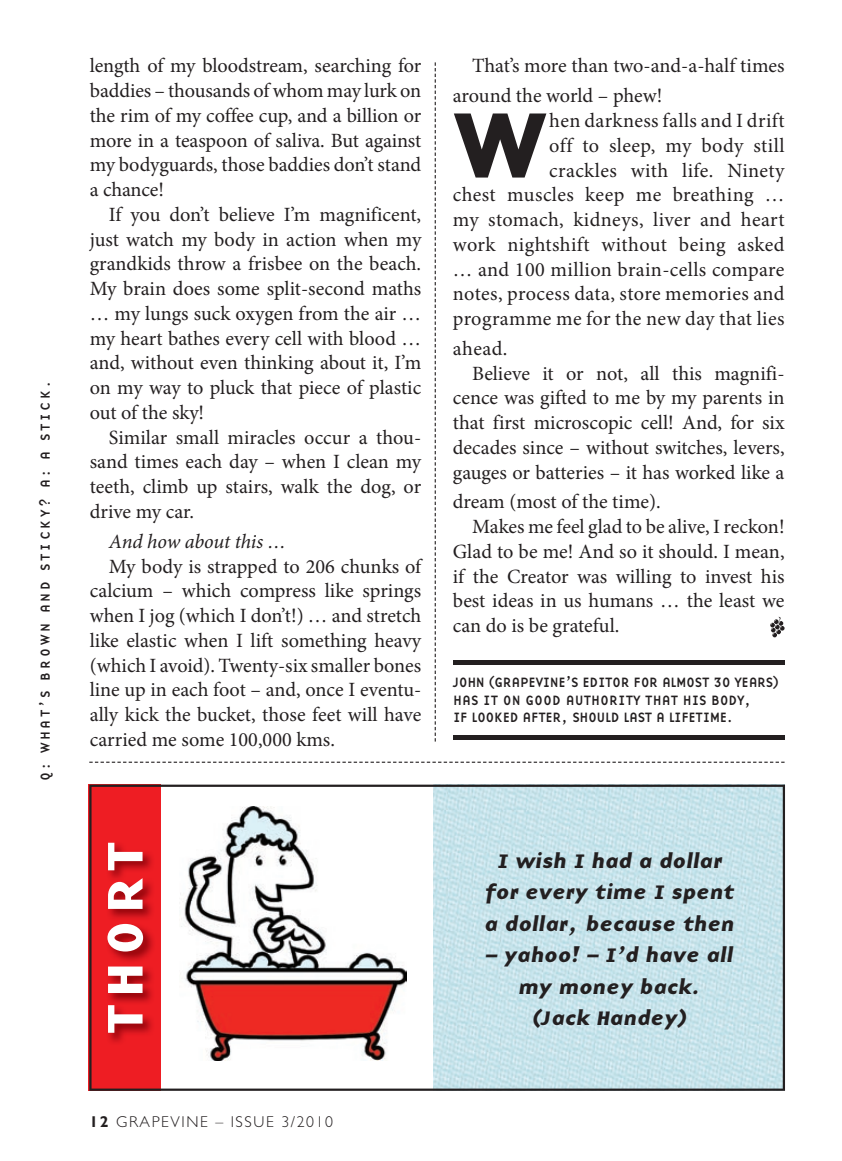
<style>
.page{position:relative;width:842px;height:1161px;background:#fff}
.page>*{position:absolute;margin:0;border:0;box-sizing:border-box;transform-origin:0 0}
.t1{font:94.5px "Base Nine B";color:#231f20}
.t2{font:51.75px "Base Nine SCB";letter-spacing:.145em;color:#fff}
.t3{font:20.25px/24.8px "Minion Pro";color:#231f20;text-align:justify}
.t4{font:20.25px/24.8px "Minion Pro";letter-spacing:.02em;color:#231f20;text-align:right}
.t5{font:20.25px/31.5px "Base Nine BI";color:#231f20;text-align:center}
.t6{font:italic 20.25px "Minion Pro";letter-spacing:-.01em;color:#231f20}
.t7{font:300 15.75px "Gill Sans";letter-spacing:.1em;color:#231f20}
.t8{font:13.95px/17.6px "Base Nine";letter-spacing:-.03em;color:#231f20;scale:.96 1}
.t9{font:13.5px "Base Nine";letter-spacing:.2em;color:#231f20}
.s1{font-weight:700}
</style>
<div class="page">
<svg style="left:435px;top:62px;width:1px;height:679px"></svg>
<svg style="left:89px;top:762px;width:695px;height:1px"></svg>
<div style="left:453px;top:735px;width:331px;height:5px;background:#231f20"></div>
<div style="left:453px;top:660px;width:331px;height:5px;background:#231f20"></div>
<svg style="left:770px;top:617px;width:14px;height:20px"></svg>
<svg style="left:89px;top:784px;width:696px;height:307px"></svg>
<img style="left:179px;top:806px;width:227px;height:255px">
<p class="t9" style="left:35px;top:781px;width:401px;rotate:-90deg">Q: WHAT’S BROWN AND STICKY? A: A STICK.</p>
<p class="t3" style="left:90px;top:54px;width:333px">length of my bloodstream, searching for baddies – thousands of whom may lurk on the rim of my coffee cup, and a billion or more in a teaspoon of saliva. But against my bodyguards, those baddies don’t stand a chance!</p>
<p class="t3" style="left:90px;top:202px;width:333px;text-indent:19px">If you don’t believe I’m magnificent, just watch my body in action when my grandkids throw a frisbee on the beach.<br>My brain does some split-second maths … my lungs suck oxygen from the air … my heart bathes every cell with blood … and, without even thinking about it, I’m on my way to pluck that piece of plastic out of the sky!</p>
<p class="t3" style="left:90px;top:425px;width:333px;text-indent:19px">Similar small miracles occur a thou&shy;sand times each day – when I clean my teeth, climb up stairs, walk the dog, or drive my car.</p>
<p class="t6" style="left:109px;top:527px;width:179px">And how about this …</p>
<p class="t3" style="left:90px;top:554px;width:333px;text-indent:19px">My body is strapped to 206 chunks of calcium – which compress like springs when I jog (which I don’t!) … and stretch like elastic when I lift something heavy (which I avoid). Twenty-six smaller bones line up in each foot – and, once I eventu&shy;ally kick the bucket, those feet will have carried me some 100,000 kms.</p>
<p class="t3" style="left:453px;top:51px;width:333px;line-height:29.9px;text-indent:19px">That’s more than two-and-a-half times around the world – phew!</p>
<h1 class="t1" style="left:453px;top:69px;width:96px">W</h1>
<p class="t4" style="left:453px;top:108px;width:333px">hen darkness falls and I drift<br>off to sleep, my body still<br>crackles with life. Ninety<br>chest muscles keep me breathing … my stomach, kidneys, liver and heart work nightshift without being asked … and 100 million brain-cells compare notes, process data, store memories and programme me for the new day that lies</p>
<p class="t3" style="left:453px;top:336px;width:56px">ahead.</p>
<p class="t3" style="left:472px;top:361px;width:314px">Believe it or not, all this magnifi-</p>
<p class="t3" style="left:453px;top:386px;width:333px">cence was gifted to me by my parents in</p>
<p class="t3" style="left:453px;top:410px;width:333px">that first microscopic cell! And, for six</p>
<p class="t3" style="left:453px;top:435px;width:333px">decades since – without switches, levers,</p>
<p class="t3" style="left:453px;top:460px;width:333px">gauges or batteries – it has worked like a</p>
<p class="t3" style="left:453px;top:490px;width:209px">dream (most of the time).</p>
<p class="t3" style="left:472px;top:514px;width:314px">Makes me feel glad to be alive, I reckon!</p>
<p class="t3" style="left:453px;top:539px;width:333px">Glad to be me! And so it should. I mean,</p>
<p class="t3" style="left:453px;top:564px;width:333px">if the Creator was willing to invest his</p>
<p class="t3" style="left:453px;top:589px;width:333px">best ideas in us humans … the least we</p>
<p class="t3" style="left:453px;top:613px;width:168px">can do is be grateful.</p>
<p class="t8" style="left:453px;top:673px;width:341px">JOHN (GRAPEVINE’S EDITOR FOR ALMOST 30 YEARS)<br>HAS IT ON GOOD AUTHORITY THAT HIS BODY,<br>IF LOOKED AFTER, SHOULD LAST A LIFETIME.</p>
<h2 class="t2" style="left:84px;top:1033px;width:193px;rotate:-90deg">THORT</h2>
<p class="t7" style="left:90px;top:1113px;width:245px"><span class="s1">12</span> GRAPEVINE – ISSUE 3/2010</p>
<p class="t5" style="left:485px;top:844px;width:251px">I wish I had a dollar for every time I spent a dollar, because then</p>
<p class="t5" style="left:486px;top:939px;width:249px">– yahoo! – I’d have all my money back.<br>(Jack Handey)</p>
</div>
